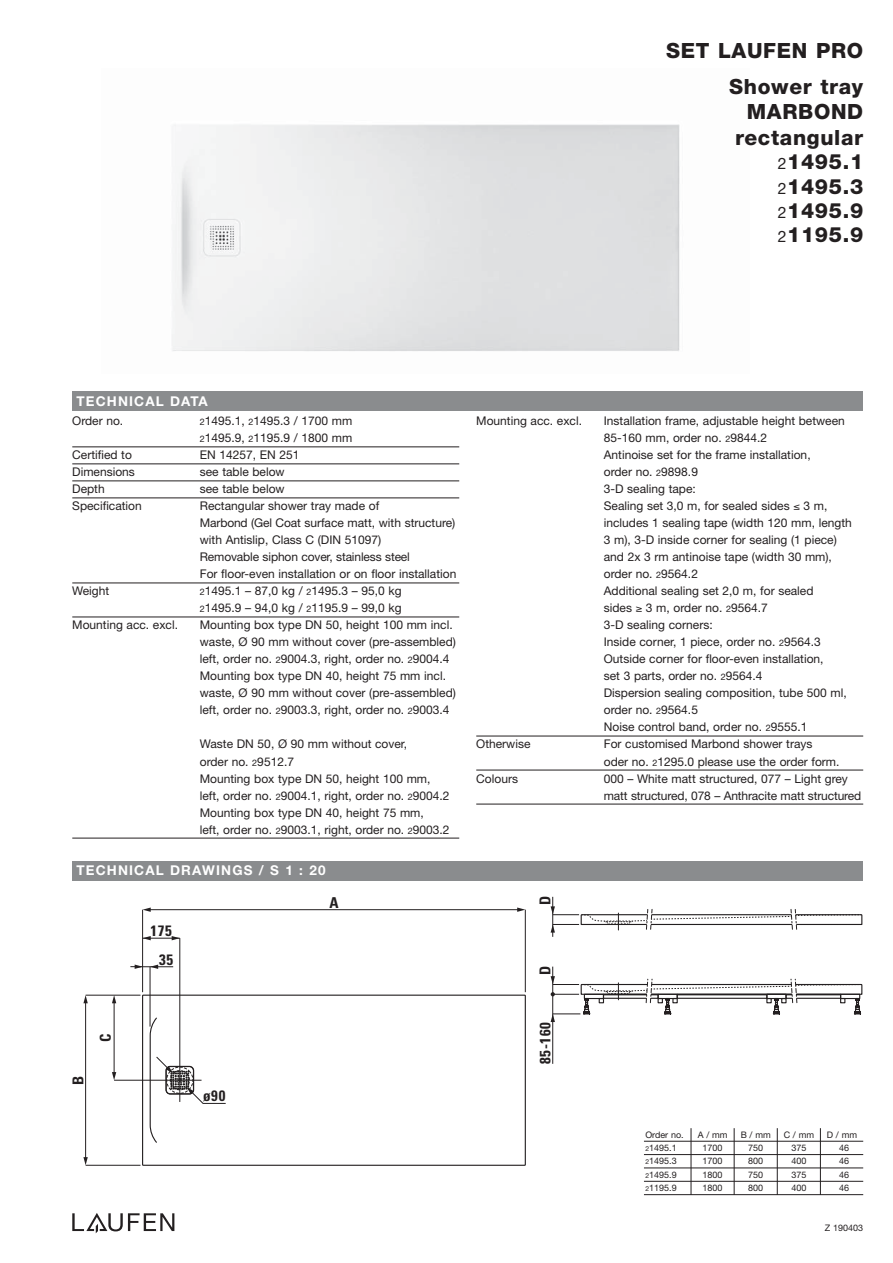
<style>
.page{position:relative;width:893px;height:1263px;background:#fff}
.page>*{position:absolute;margin:0;border:0;box-sizing:border-box;transform-origin:0 0}
.t1{font:800 21px/24.6px "Helvetica Neue";letter-spacing:.03em;color:#231f20;text-align:right}
.t2{font:700 condensed 15px "Univers";letter-spacing:.05em;color:#231f20}
.t3{font:700 13.5px "Helvetica Neue";letter-spacing:.085em;color:#fff}
.t4{font:12px/17px "Helvetica Neue";color:#231f20}
.t5{font:9px "Helvetica Neue";color:#231f20}
.s1{font-weight:400;font-size:15.75px}
.s2{font-size:9px}
.s3{font-size:6.75px}
</style>
<div class="page">
<hr style="left:552px;top:897px;width:1px;height:40px;background:#231f20">
<hr style="left:552px;top:966px;width:1px;height:98px;background:#231f20">
<svg style="left:551px;top:906px;width:312px;height:116px"></svg>
<img style="left:172px;top:124px;width:508px;height:227px">
<div style="left:142px;top:994px;width:384px;height:172px;border:1px solid #231f20"></div>
<svg style="left:149px;top:1016px;width:77px;height:127px"></svg>
<hr style="left:148px;top:909px;width:371px;height:1px;background:#231f20">
<svg style="left:143px;top:907px;width:8px;height:5px"></svg>
<svg style="left:517px;top:907px;width:8px;height:5px"></svg>
<hr style="left:525px;top:910px;width:1px;height:82px;background:#231f20">
<hr style="left:142px;top:910px;width:1px;height:82px;background:#231f20">
<hr style="left:180px;top:938px;width:1px;height:164px;background:#231f20">
<hr style="left:114px;top:1080px;width:88px;height:1px;background:#231f20">
<hr style="left:85px;top:1001px;width:1px;height:158px;background:#231f20">
<svg style="left:83px;top:1157px;width:5px;height:8px"></svg>
<svg style="left:83px;top:995px;width:5px;height:8px"></svg>
<hr style="left:86px;top:995px;width:54px;height:1px;background:#231f20">
<hr style="left:86px;top:1165px;width:54px;height:1px;background:#231f20">
<hr style="left:143px;top:938px;width:37px;height:1px;background:#231f20">
<svg style="left:172px;top:936px;width:8px;height:4px"></svg>
<svg style="left:143px;top:936px;width:8px;height:4px"></svg>
<hr style="left:114px;top:1001px;width:1px;height:73px;background:#231f20">
<svg style="left:112px;top:1072px;width:4px;height:8px"></svg>
<svg style="left:112px;top:995px;width:4px;height:8px"></svg>
<hr style="left:150px;top:967px;width:1px;height:59px;background:#231f20">
<svg style="left:130px;top:964px;width:43px;height:5px"></svg>
<hr style="left:72px;top:447px;width:387px;height:1px;background:#231f20">
<hr style="left:72px;top:464px;width:387px;height:1px;background:#231f20">
<hr style="left:72px;top:481px;width:387px;height:1px;background:#231f20">
<hr style="left:72px;top:498px;width:387px;height:1px;background:#231f20">
<hr style="left:72px;top:583px;width:387px;height:1px;background:#231f20">
<hr style="left:72px;top:617px;width:387px;height:1px;background:#231f20">
<hr style="left:72px;top:838px;width:387px;height:1px;background:#231f20">
<hr style="left:476px;top:736px;width:387px;height:1px;background:#231f20">
<hr style="left:476px;top:770px;width:387px;height:1px;background:#231f20">
<hr style="left:476px;top:804px;width:387px;height:1px;background:#231f20">
<div style="left:72px;top:861px;width:791px;height:19px;background:#8a8c8e"></div>
<div style="left:72px;top:391px;width:791px;height:19px;background:#8a8c8e"></div>
<svg style="left:72px;top:1213px;width:102px;height:20px"></svg>
<hr style="left:691px;top:1128px;width:1px;height:67px;background:#231f20">
<hr style="left:734px;top:1128px;width:1px;height:67px;background:#231f20">
<hr style="left:777px;top:1128px;width:1px;height:67px;background:#231f20">
<hr style="left:820px;top:1128px;width:1px;height:67px;background:#231f20">
<hr style="left:644px;top:1141px;width:219px;height:1px;background:#231f20">
<hr style="left:644px;top:1154px;width:219px;height:1px;background:#231f20">
<hr style="left:644px;top:1167px;width:219px;height:1px;background:#231f20">
<hr style="left:644px;top:1181px;width:219px;height:1px;background:#231f20">
<hr style="left:644px;top:1194px;width:219px;height:1px;background:#231f20">
<h1 class="t1" style="left:666px;top:34px;width:198px;line-height:36.2px">SET LAUFEN PRO<br>Shower tray</h1>
<h1 class="t1" style="left:735px;top:101px;width:129px">MARBOND rectangular<br><span class="s1">2</span>1495.1<br><span class="s1">2</span>1495.3<br><span class="s1">2</span>1495.9<br><span class="s1">2</span>1195.9</h1>
<p class="t3" style="left:77px;top:396px;width:133px">TECHNICAL DATA</p>
<p class="t4" style="left:72px;top:414px;width:53px">Order no.</p>
<p class="t4" style="left:200px;top:414px;width:154px"><span class="s2">2</span>1495.1, <span class="s2">2</span>1495.3 / 1700 mm<br><span class="s2">2</span>1495.9, <span class="s2">2</span>1195.9 / 1800 mm</p>
<p class="t4" style="left:72px;top:448px;width:61px">Certified to</p>
<p class="t4" style="left:200px;top:448px;width:101px">EN 14257, EN 251</p>
<p class="t4" style="left:72px;top:465px;width:64px">Dimensions</p>
<p class="t4" style="left:200px;top:465px;width:86px">see table below</p>
<p class="t4" style="left:72px;top:482px;width:34px">Depth</p>
<p class="t4" style="left:200px;top:482px;width:86px">see table below</p>
<p class="t4" style="left:72px;top:499px;width:71px">Specification</p>
<p class="t4" style="left:200px;top:499px;width:258px">Rectangular shower tray made of<br>Marbond (Gel Coat surface matt, with structure) with Antislip, Class C (DIN 51097)<br>Removable siphon cover, stainless steel<br>For floor-even installation or on floor installation</p>
<p class="t4" style="left:72px;top:584px;width:38px">Weight</p>
<p class="t4" style="left:200px;top:584px;width:203px"><span class="s2">2</span>1495.1 – 87,0 kg / <span class="s2">2</span>1495.3 – 95,0 kg<br><span class="s2">2</span>1495.9 – 94,0 kg / <span class="s2">2</span>1195.9 – 99,0 kg</p>
<p class="t4" style="left:72px;top:618px;width:107px">Mounting acc. excl.</p>
<p class="t4" style="left:200px;top:618px;width:258px">Mounting box type DN 50, height 100 mm incl. waste, Ø 90 mm without cover (pre-assembled) left, order no. <span class="s2">2</span>9004.3, right, order no. <span class="s2">2</span>9004.4<br>Mounting box type DN 40, height 75 mm incl. waste, Ø 90 mm without cover (pre-assembled) left, order no. <span class="s2">2</span>9003.3, right, order no. <span class="s2">2</span>9003.4</p>
<p class="t4" style="left:200px;top:737px;width:251px">Waste DN 50, Ø 90 mm without cover,<br>order no. <span class="s2">2</span>9512.7<br>Mounting box type DN 50, height 100 mm, left, order no. <span class="s2">2</span>9004.1, right, order no. <span class="s2">2</span>9004.2<br>Mounting box type DN 40, height 75 mm,<br>left, order no. <span class="s2">2</span>9003.1, right, order no. <span class="s2">2</span>9003.2</p>
<p class="t3" style="left:77px;top:866px;width:250px">TECHNICAL DRAWINGS / S 1 : 20</p>
<p class="t2" style="left:73px;top:1085px;width:11px;rotate:-90deg">B</p>
<p class="t2" style="left:100px;top:1042px;width:10px;rotate:-90deg">C</p>
<p class="t2" style="left:150px;top:925px;width:23px">175</p>
<p class="t2" style="left:159px;top:954px;width:16px">35</p>
<p class="t2" style="left:203px;top:1090px;width:24px">ø90</p>
<p class="t2" style="left:329px;top:897px;width:11px">A</p>
<p class="t4" style="left:476px;top:414px;width:107px">Mounting acc. excl.</p>
<p class="t4" style="left:604px;top:414px;width:249px">Installation frame, adjustable height between 85-160 mm, order no. <span class="s2">2</span>9844.2<br>Antinoise set for the frame installation,<br>order no. <span class="s2">2</span>9898.9<br>3-D sealing tape:<br>Sealing set 3,0 m, for sealed sides ≤ 3 m, includes 1 sealing tape (width 120 mm, length 3 m), 3-D inside corner for sealing (1 piece) and 2x 3 rm antinoise tape (width 30 mm), order no. <span class="s2">2</span>9564.2<br>Additional sealing set 2,0 m, for sealed<br>sides ≥ 3 m, order no. <span class="s2">2</span>9564.7<br>3-D sealing corners:<br>Inside corner, 1 piece, order no. <span class="s2">2</span>9564.3<br>Outside corner for floor-even installation,<br>set 3 parts, order no. <span class="s2">2</span>9564.4<br>Dispersion sealing composition, tube 500 ml, order no. <span class="s2">2</span>9564.5<br>Noise control band, order no. <span class="s2">2</span>9555.1</p>
<p class="t4" style="left:476px;top:737px;width:56px">Otherwise</p>
<p class="t4" style="left:604px;top:737px;width:237px">For customised Marbond shower trays oder no. <span class="s2">2</span>1295.0 please use the order form.</p>
<p class="t4" style="left:476px;top:771px;width:43px">Colours</p>
<p class="t4" style="left:604px;top:771px;width:259px">000 – White matt structured, 077 – Light grey matt structured, 078 – Anthracite matt structured</p>
<p class="t2" style="left:540px;top:905px;width:11px;rotate:-90deg">D</p>
<p class="t2" style="left:540px;top:975px;width:11px;rotate:-90deg">D</p>
<p class="t2" style="left:540px;top:1064px;width:44px;rotate:-90deg">85-160</p>
<p class="t5" style="left:645px;top:1131px;width:40px">Order no.</p>
<p class="t5" style="left:698px;top:1131px;width:31px">A / mm</p>
<p class="t5" style="left:741px;top:1131px;width:32px">B / mm</p>
<p class="t5" style="left:784px;top:1131px;width:32px">C / mm</p>
<p class="t5" style="left:827px;top:1131px;width:32px">D / mm</p>
<p class="t5" style="left:645px;top:1144px;width:33px"><span class="s3">2</span>1495.1</p>
<p class="t5" style="left:703px;top:1144px;width:22px">1700</p>
<p class="t5" style="left:748px;top:1144px;width:17px">750</p>
<p class="t5" style="left:791px;top:1144px;width:17px">375</p>
<p class="t5" style="left:839px;top:1144px;width:12px">46</p>
<p class="t5" style="left:645px;top:1158px;width:33px"><span class="s3">2</span>1495.3</p>
<p class="t5" style="left:703px;top:1158px;width:22px">1700</p>
<p class="t5" style="left:748px;top:1158px;width:17px">800</p>
<p class="t5" style="left:791px;top:1158px;width:17px">400</p>
<p class="t5" style="left:839px;top:1158px;width:12px">46</p>
<p class="t5" style="left:645px;top:1171px;width:33px"><span class="s3">2</span>1495.9</p>
<p class="t5" style="left:703px;top:1171px;width:22px">1800</p>
<p class="t5" style="left:748px;top:1171px;width:17px">750</p>
<p class="t5" style="left:791px;top:1171px;width:17px">375</p>
<p class="t5" style="left:839px;top:1171px;width:12px">46</p>
<p class="t5" style="left:645px;top:1184px;width:33px"><span class="s3">2</span>1195.9</p>
<p class="t5" style="left:703px;top:1184px;width:22px">1800</p>
<p class="t5" style="left:748px;top:1184px;width:17px">800</p>
<p class="t5" style="left:791px;top:1184px;width:17px">400</p>
<p class="t5" style="left:839px;top:1184px;width:12px">46</p>
<p class="t5" style="left:825px;top:1224px;width:40px">Z 190403</p>
</div>
